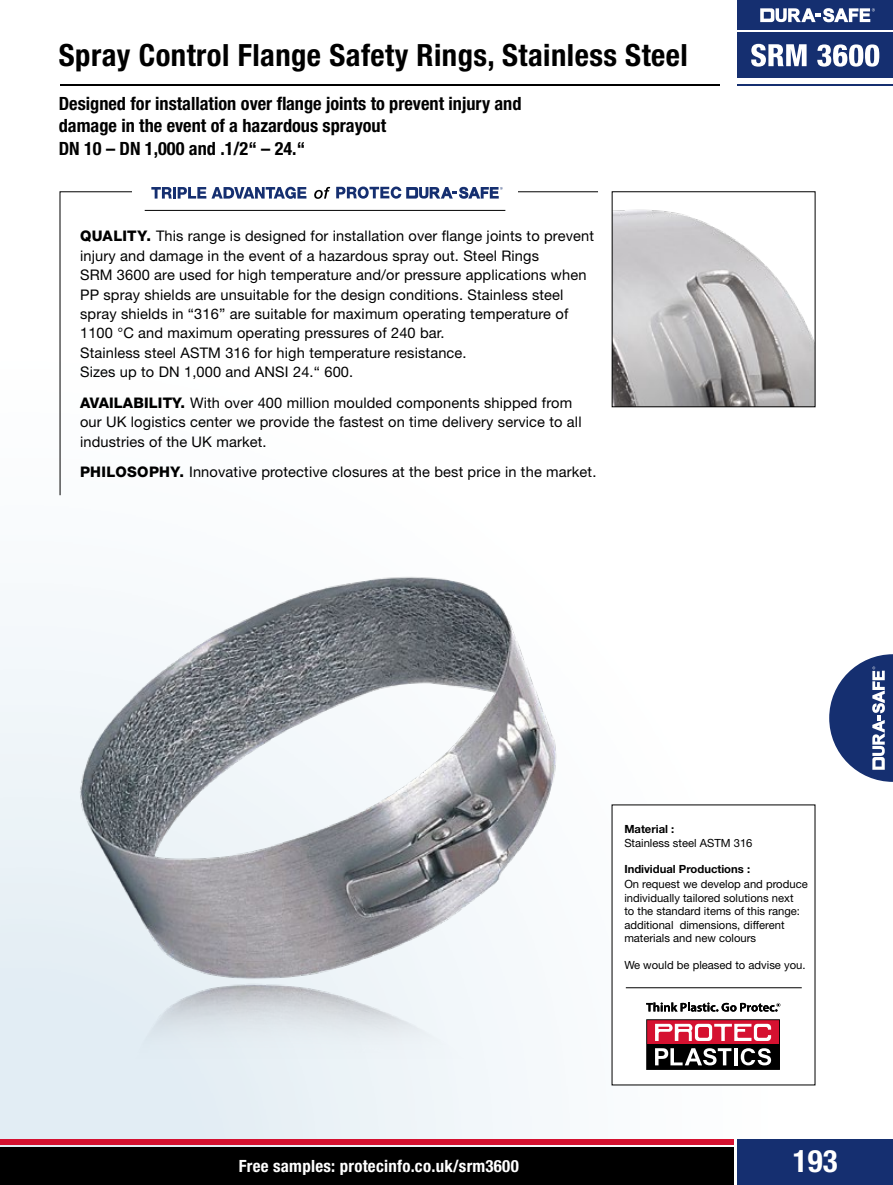
<style>
.page{position:relative;width:893px;height:1185px;background:#fff}
.page>*{position:absolute;margin:0;border:0;box-sizing:border-box;transform-origin:0 0}
.t1{font:700 condensed 30.9px "Helvetica Neue LT Std";color:#fff}
.t2{font:700 condensed 30.6px "Helvetica Neue LT Std";letter-spacing:.015em;color:#000}
.t3{font:700 condensed 18.3px/22.5px "Helvetica Neue LT Std";color:#000}
.t4{font:700 condensed 16.8px "Helvetica Neue LT Std";letter-spacing:.015em;color:#fff}
.t5{font:14.7px/19.4px "Helvetica Neue LT Std";letter-spacing:.01em;color:#000}
.t6{font:11.25px/13.5px "Helvetica Neue LT Std";color:#000}
.t7{font:700 11.25px "Helvetica Neue LT Std";color:#000}
.s1{font-weight:800}
</style>
<div class="page">
<img style="left:0;top:626px;width:416px;height:520px">
<img style="left:416px;top:781px;width:477px;height:365px">
<hr style="left:737px;top:84px;width:156px;height:2px;background:#152f70">
<div style="left:737px;top:32px;width:156px;height:46px;background:#152f70"></div>
<div style="left:737px;top:0;width:156px;height:30px;background:#152f70"></div>
<div style="left:0;top:1138px;width:734px;height:5px;background:#d51130"></div>
<div style="left:737px;top:1138px;width:156px;height:46px;background:#152f70"></div>
<div style="left:0;top:1146px;width:734px;height:38px;background:#000"></div>
<svg style="left:829px;top:654px;width:64px;height:127px"></svg>
<svg style="left:760px;top:8px;width:115px;height:14px"></svg>
<hr style="left:60px;top:84px;width:659px;height:2px;background:#000">
<img style="left:614px;top:209px;width:199px;height:196px">
<svg style="left:751px;top:44px;width:128px;height:23px"></svg>
<div style="left:612px;top:191px;width:203px;height:216px;border:1px solid #000"></div>
<img style="left:48px;top:576px;width:541px;height:403px">
<img style="left:48px;top:979px;width:541px;height:158px">
<div style="left:612px;top:804px;width:203px;height:280px;background:#fff"></div>
<hr style="left:626px;top:987px;width:176px;height:1px;background:#000">
<svg style="left:646px;top:1019px;width:134px;height:50px"></svg>
<svg style="left:646px;top:1002px;width:134px;height:9px"></svg>
<svg style="left:314px;top:187px;width:16px;height:12px"></svg>
<svg style="left:151px;top:187px;width:155px;height:12px"></svg>
<svg style="left:336px;top:186px;width:167px;height:13px"></svg>
<hr style="left:145px;top:210px;width:360px;height:1px;background:#000">
<h2 class="t2" style="left:59px;top:37px;width:630px">Spray Control Flange Safety Rings, Stainless Steel</h2>
<p class="t3" style="left:59px;top:91px;width:464px">Designed for installation over flange joints to prevent injury and damage in the event of a hazardous sprayout<br>DN 10 – DN 1,000 and .1/2“ – 24.“</p>
<p class="t5" style="left:80px;top:226px;width:515px"><span class="s1">QUALITY.</span> This range is designed for installation over flange joints to prevent injury and damage in the event of a hazardous spray out. Steel Rings<br>SRM 3600 are used for high temperature and/or pressure applications when PP spray shields are unsuitable for the design conditions. Stainless steel spray shields in “316” are suitable for maximum operating temperature of 1100 °C and maximum operating pressures of 240 bar.<br>Stainless steel ASTM 316 for high temperature resistance.<br>Sizes up to DN 1,000 and ANSI 24.“ 600.</p>
<p class="t5" style="left:80px;top:393px;width:503px"><span class="s1">AVAILABILITY.</span> With over 400 million moulded components shipped from our UK logistics center we provide the fastest on time delivery service to all industries of the UK market.</p>
<p class="t5" style="left:80px;top:462px;width:518px"><span class="s1">PHILOSOPHY.</span> Innovative protective closures at the best price in the market.</p>
<p class="t4" style="left:239px;top:1155px;width:281px">Free samples: protecinfo.co.uk/srm3600</p>
<p class="t7" style="left:624px;top:822px;width:51px">Material :</p>
<p class="t6" style="left:624px;top:835px;width:130px">Stainless steel ASTM 316</p>
<p class="t7" style="left:624px;top:861px;width:127px">Individual Productions :</p>
<p class="t6" style="left:624px;top:876px;width:185px">On request we develop and produce individually tailored solutions next<br>to the standard items of this range: additional dimensions, different materials and new colours</p>
<p class="t6" style="left:624px;top:957px;width:183px">We would be pleased to advise you.</p>
<h1 class="t1" style="left:793px;top:1142px;width:46px">193</h1>
</div>
